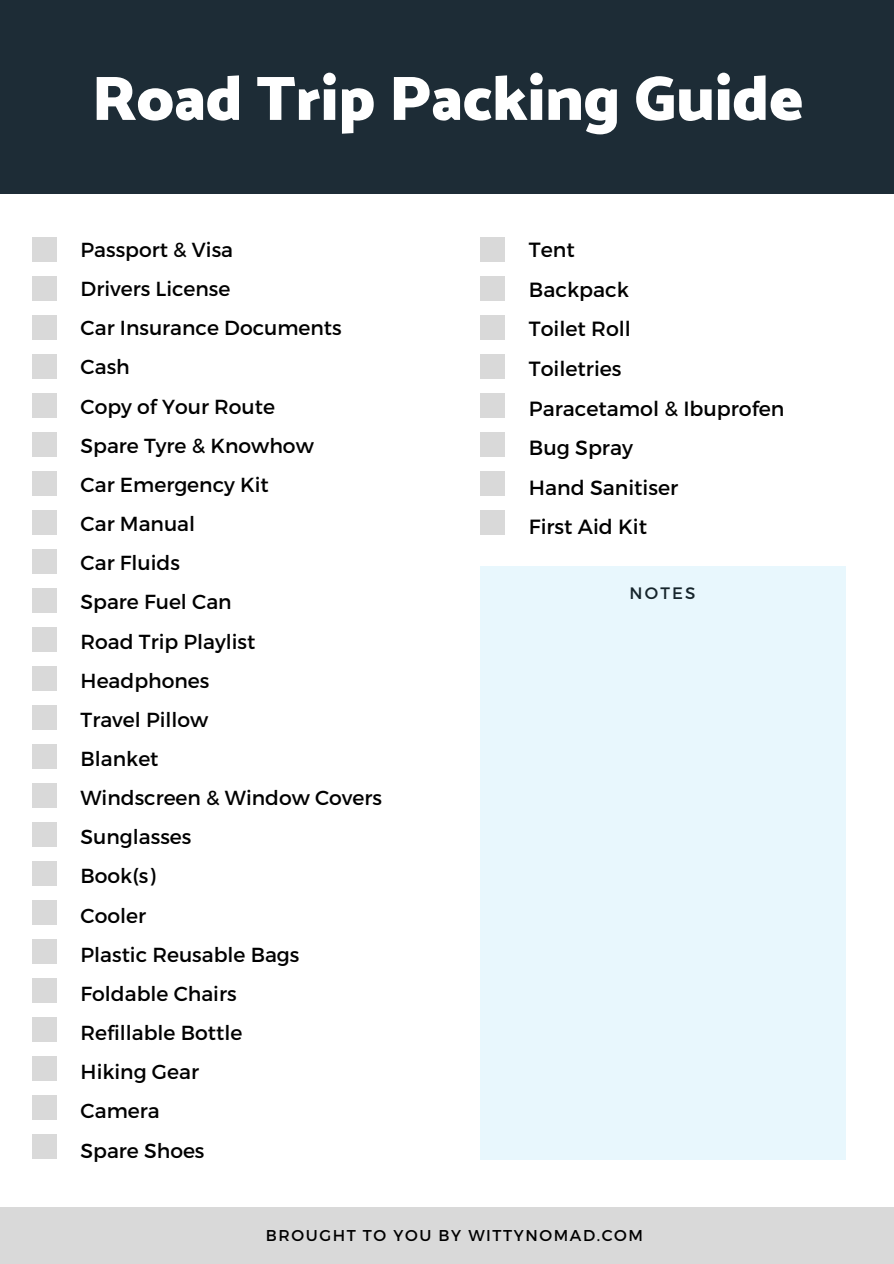
<style>
.page{position:relative;width:894px;height:1264px;background:#fff}
.page>*{position:absolute;margin:0;border:0;box-sizing:border-box;transform-origin:0 0}
.t1{font:900 63px "Catamaran";color:#fff}
.t2{font:20.55px "Montserrat";color:#000}
.t3{font:20.25px "Montserrat";color:#000}
.t4{font:16.5px "Montserrat";letter-spacing:.13em;color:#16252c}
.t5{font:15.75px "Montserrat";letter-spacing:.1em;color:#000}
</style>
<div class="page">
<div style="left:0;top:0;width:893px;height:193px;background:#1d2c36"></div>
<div style="left:480px;top:567px;width:365px;height:592px;background:#e8f7fd"></div>
<div style="left:33px;top:237px;width:24px;height:24px;background:#d9d9d9"></div>
<div style="left:33px;top:276px;width:24px;height:24px;background:#d9d9d9"></div>
<div style="left:33px;top:315px;width:24px;height:24px;background:#d9d9d9"></div>
<div style="left:33px;top:354px;width:24px;height:24px;background:#d9d9d9"></div>
<div style="left:33px;top:393px;width:24px;height:24px;background:#d9d9d9"></div>
<div style="left:33px;top:432px;width:24px;height:24px;background:#d9d9d9"></div>
<div style="left:33px;top:471px;width:24px;height:24px;background:#d9d9d9"></div>
<div style="left:33px;top:510px;width:24px;height:24px;background:#d9d9d9"></div>
<div style="left:33px;top:549px;width:24px;height:24px;background:#d9d9d9"></div>
<div style="left:33px;top:588px;width:24px;height:24px;background:#d9d9d9"></div>
<div style="left:33px;top:627px;width:24px;height:24px;background:#d9d9d9"></div>
<div style="left:33px;top:666px;width:24px;height:24px;background:#d9d9d9"></div>
<div style="left:33px;top:705px;width:24px;height:24px;background:#d9d9d9"></div>
<div style="left:33px;top:744px;width:24px;height:24px;background:#d9d9d9"></div>
<div style="left:33px;top:783px;width:24px;height:24px;background:#d9d9d9"></div>
<div style="left:33px;top:822px;width:24px;height:24px;background:#d9d9d9"></div>
<div style="left:33px;top:861px;width:24px;height:24px;background:#d9d9d9"></div>
<div style="left:33px;top:900px;width:24px;height:24px;background:#d9d9d9"></div>
<div style="left:33px;top:939px;width:24px;height:24px;background:#d9d9d9"></div>
<div style="left:33px;top:978px;width:24px;height:24px;background:#d9d9d9"></div>
<div style="left:33px;top:1017px;width:24px;height:24px;background:#d9d9d9"></div>
<div style="left:33px;top:1056px;width:24px;height:24px;background:#d9d9d9"></div>
<div style="left:33px;top:1095px;width:24px;height:24px;background:#d9d9d9"></div>
<div style="left:33px;top:1134px;width:24px;height:24px;background:#d9d9d9"></div>
<div style="left:0;top:1206px;width:893px;height:57px;background:#d9d9d9"></div>
<div style="left:480px;top:237px;width:24px;height:24px;background:#d9d9d9"></div>
<div style="left:480px;top:276px;width:24px;height:24px;background:#d9d9d9"></div>
<div style="left:480px;top:315px;width:24px;height:24px;background:#d9d9d9"></div>
<div style="left:480px;top:354px;width:24px;height:24px;background:#d9d9d9"></div>
<div style="left:480px;top:393px;width:24px;height:24px;background:#d9d9d9"></div>
<div style="left:480px;top:432px;width:24px;height:24px;background:#d9d9d9"></div>
<div style="left:480px;top:471px;width:24px;height:24px;background:#d9d9d9"></div>
<div style="left:480px;top:510px;width:24px;height:24px;background:#d9d9d9"></div>
<p class="t1" style="left:92px;top:51px;width:712px">Road Trip Packing Guide</p>
<p class="t3" style="left:81px;top:237px;width:154px">Passport &amp; Visa</p>
<p class="t3" style="left:81px;top:276px;width:151px">Drivers License</p>
<p class="t3" style="left:81px;top:315px;width:262px">Car Insurance Documents</p>
<p class="t3" style="left:81px;top:354px;width:51px">Cash</p>
<p class="t3" style="left:81px;top:393px;width:196px">Copy of Your Route</p>
<p class="t3" style="left:81px;top:432px;width:234px">Spare Tyre &amp; Knowhow</p>
<p class="t3" style="left:81px;top:471px;width:190px">Car Emergency Kit</p>
<p class="t3" style="left:81px;top:510px;width:116px">Car Manual</p>
<p class="t3" style="left:81px;top:550px;width:101px">Car Fluids</p>
<p class="t3" style="left:81px;top:589px;width:152px">Spare Fuel Can</p>
<p class="t3" style="left:81px;top:628px;width:176px">Road Trip Playlist</p>
<p class="t3" style="left:81px;top:667px;width:130px">Headphones</p>
<p class="t3" style="left:81px;top:706px;width:129px">Travel Pillow</p>
<p class="t3" style="left:81px;top:745px;width:79px">Blanket</p>
<p class="t3" style="left:81px;top:784px;width:303px">Windscreen &amp; Window Covers</p>
<p class="t3" style="left:81px;top:824px;width:112px">Sunglasses</p>
<p class="t3" style="left:81px;top:863px;width:76px">Book(s)</p>
<p class="t3" style="left:81px;top:902px;width:67px">Cooler</p>
<p class="t3" style="left:81px;top:941px;width:220px">Plastic Reusable Bags</p>
<p class="t3" style="left:81px;top:980px;width:157px">Foldable Chairs</p>
<p class="t3" style="left:81px;top:1019px;width:163px">Refillable Bottle</p>
<p class="t3" style="left:81px;top:1058px;width:120px">Hiking Gear</p>
<p class="t3" style="left:81px;top:1097px;width:81px">Camera</p>
<p class="t3" style="left:81px;top:1137px;width:125px">Spare Shoes</p>
<p class="t2" style="left:529px;top:236px;width:47px">Tent</p>
<p class="t2" style="left:529px;top:276px;width:101px">Backpack</p>
<p class="t2" style="left:529px;top:316px;width:103px">Toilet Roll</p>
<p class="t2" style="left:529px;top:355px;width:94px">Toiletries</p>
<p class="t2" style="left:529px;top:395px;width:257px">Paracetamol &amp; Ibuprofen</p>
<p class="t2" style="left:529px;top:434px;width:105px">Bug Spray</p>
<p class="t2" style="left:529px;top:474px;width:151px">Hand Sanitiser</p>
<p class="t2" style="left:529px;top:513px;width:120px">First Aid Kit</p>
<p class="t4" style="left:629px;top:582px;width:67px">NOTES</p>
<p class="t5" style="left:266px;top:1225px;width:378px">BROUGHT TO YOU BY WITTYNOMAD.COM</p>
</div>
